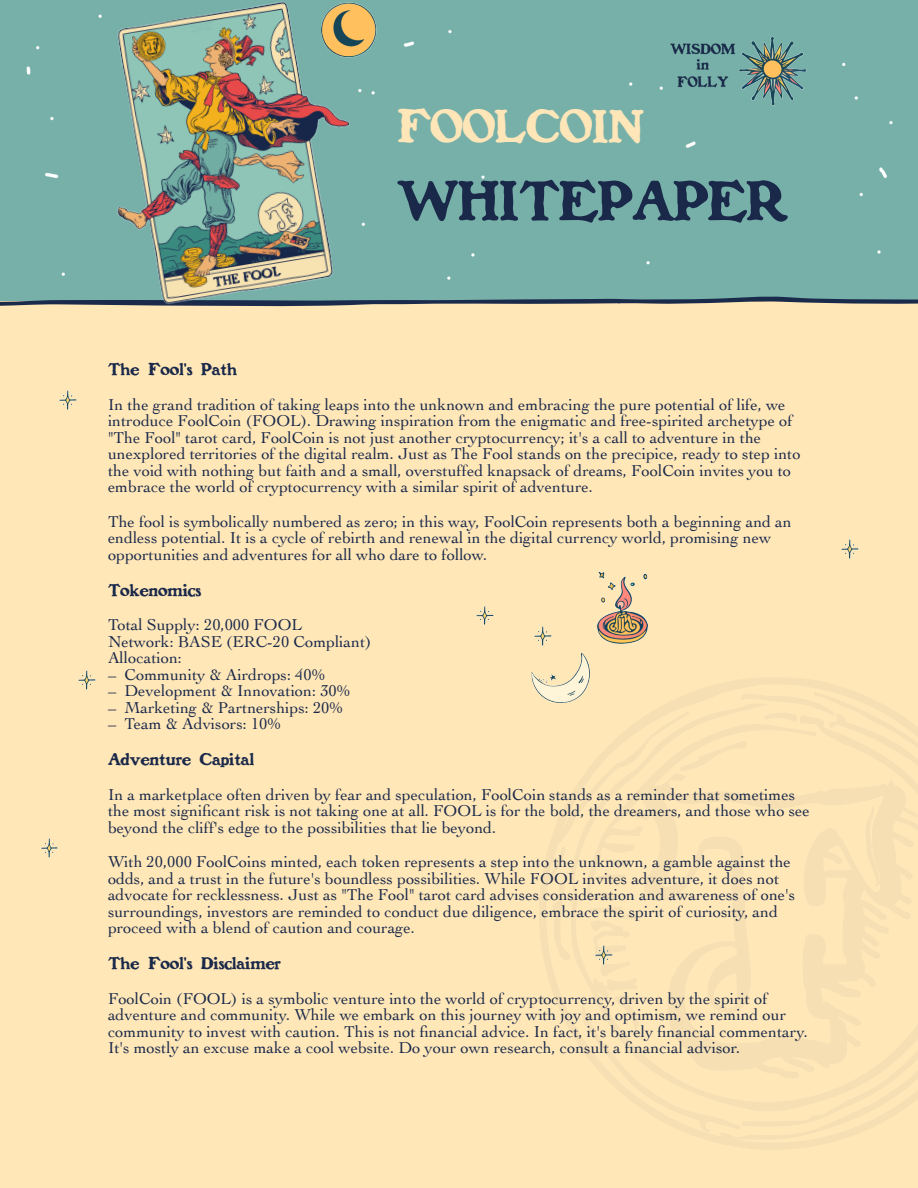
<style>
.page{position:relative;width:918px;height:1188px;background:#fff}
.page>*{position:absolute;margin:0;border:0;box-sizing:border-box;transform-origin:0 0}
.t1{font:54px "Benjamin Franklin";color:#1a294a}
.t2{font:45px "Benjamin Franklin";color:#ffe6b8}
.t3{font:16.5px "Cochin";color:#1a294a}
.t4{font:16.5px "Benjamin Franklin";color:#1a294a}
</style>
<div class="page">
<div style="left:0;top:0;width:918px;height:302px;background:#77b0a9"></div>
<div style="left:0;top:302px;width:918px;height:886px;background:#ffe7b8"></div>
<svg style="left:0;top:297px;width:918px;height:9px"></svg>
<img style="left:46px;top:1px;width:359px;height:306px">
<img style="left:738px;top:36px;width:69px;height:70px">
<img style="left:597px;top:571px;width:51px;height:73px">
<img style="left:318px;top:1px;width:63px;height:58px">
<img style="left:531px;top:637px;width:70px;height:58px">
<img style="left:670px;top:43px;width:66px;height:45px">
<img style="left:476px;top:606px;width:18px;height:19px">
<img style="left:534px;top:626px;width:18px;height:21px">
<img style="left:59px;top:390px;width:18px;height:20px">
<img style="left:78px;top:670px;width:18px;height:20px">
<img style="left:41px;top:838px;width:17px;height:20px">
<img style="left:841px;top:539px;width:18px;height:20px">
<img style="left:540px;top:678px;width:73px;height:287px">
<p class="t2" style="left:397px;top:98px;width:248px">FOOLCOIN</p>
<p class="t1" style="left:397px;top:166px;width:392px">WHITEPAPER</p>
<p class="t4" style="left:108px;top:359px;width:131px">The Fool's Path</p>
<p class="t3" style="left:108px;top:398px;width:679px">In the grand tradition of taking leaps into the unknown and embracing the pure potential of life, we</p>
<p class="t3" style="left:108px;top:414px;width:686px">introduce FoolCoin (FOOL). Drawing inspiration from the enigmatic and free-spirited archetype of</p>
<p class="t3" style="left:108px;top:431px;width:655px">"The Fool" tarot card, FoolCoin is not just another cryptocurrency; it's a call to adventure in the</p>
<p class="t3" style="left:108px;top:447px;width:694px">unexplored territories of the digital realm. Just as The Fool stands on the precipice, ready to step into</p>
<p class="t3" style="left:108px;top:464px;width:685px">the void with nothing but faith and a small, overstuffed knapsack of dreams, FoolCoin invites you to</p>
<p class="t3" style="left:108px;top:480px;width:487px">embrace the world of cryptocurrency with a similar spirit of adventure.</p>
<p class="t3" style="left:108px;top:515px;width:685px">The fool is symbolically numbered as zero; in this way, FoolCoin represents both a beginning and an</p>
<p class="t3" style="left:108px;top:531px;width:665px">endless potential. It is a cycle of rebirth and renewal in the digital currency world, promising new</p>
<p class="t3" style="left:108px;top:548px;width:381px">opportunities and adventures for all who dare to follow.</p>
<p class="t4" style="left:108px;top:579px;width:95px">Tokenomics</p>
<p class="t3" style="left:108px;top:618px;width:196px">Total Supply: 20,000 FOOL</p>
<p class="t3" style="left:108px;top:635px;width:265px">Network: BASE (ERC-20 Compliant)</p>
<p class="t3" style="left:108px;top:651px;width:76px">Allocation:</p>
<p class="t3" style="left:108px;top:668px;width:219px">– Community &amp; Airdrops: 40%</p>
<p class="t3" style="left:108px;top:684px;width:244px">– Development &amp; Innovation: 30%</p>
<p class="t3" style="left:108px;top:701px;width:237px">– Marketing &amp; Partnerships: 20%</p>
<p class="t3" style="left:108px;top:717px;width:175px">– Team &amp; Advisors: 10%</p>
<p class="t4" style="left:108px;top:749px;width:148px">Adventure Capital</p>
<p class="t3" style="left:108px;top:788px;width:689px">In a marketplace often driven by fear and speculation, FoolCoin stands as a reminder that sometimes</p>
<p class="t3" style="left:108px;top:805px;width:703px">the most significant risk is not taking one at all. FOOL is for the bold, the dreamers, and those who see</p>
<p class="t3" style="left:108px;top:821px;width:390px">beyond the cliff's edge to the possibilities that lie beyond.</p>
<p class="t3" style="left:108px;top:856px;width:684px">With 20,000 FoolCoins minted, each token represents a step into the unknown, a gamble against the</p>
<p class="t3" style="left:108px;top:872px;width:673px">odds, and a trust in the future's boundless possibilities. While FOOL invites adventure, it does not</p>
<p class="t3" style="left:108px;top:889px;width:689px">advocate for recklessness. Just as "The Fool" tarot card advises consideration and awareness of one's</p>
<p class="t3" style="left:108px;top:905px;width:671px">surroundings, investors are reminded to conduct due diligence, embrace the spirit of curiosity, and</p>
<p class="t3" style="left:108px;top:922px;width:309px">proceed with a blend of caution and courage.</p>
<p class="t4" style="left:108px;top:953px;width:174px">The Fool's Disclaimer</p>
<p class="t3" style="left:108px;top:992px;width:661px">FoolCoin (FOOL) is a symbolic venture into the world of cryptocurrency, driven by the spirit of</p>
<p class="t3" style="left:108px;top:1009px;width:680px">adventure and community. While we embark on this journey with joy and optimism, we remind our</p>
<p class="t3" style="left:108px;top:1025px;width:701px">community to invest with caution. This is not financial advice. In fact, it's barely financial commentary.</p>
<p class="t3" style="left:108px;top:1042px;width:634px">It's mostly an excuse make a cool website. Do your own research, consult a financial advisor.</p>
</div>
